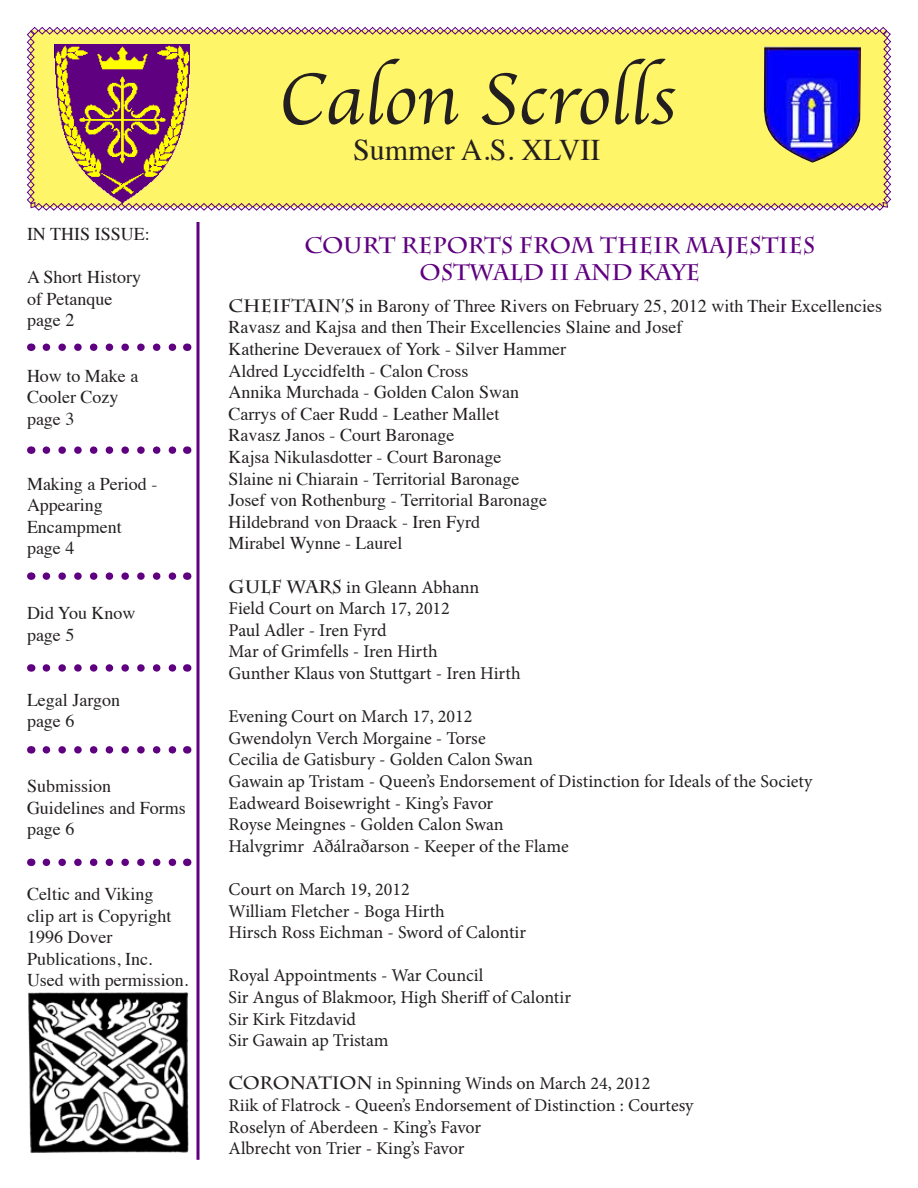
<style>
.page{position:relative;width:918px;height:1188px;background:#fff}
.page>*{position:absolute;margin:0;border:0;box-sizing:border-box;transform-origin:0 0}
.t1{font:75px "Apple Chancery";color:#231f20}
.t2{font:30px "Times";color:#231f20}
.t3{font:700 22.5px/27px "Charlemagne Std";color:#5f0080;text-align:center}
.t4{font:18px/21.6px "Minion Pro";color:#231f20}
.t5{font:18px/21.6px "Times";color:#231f20}
.s1{font-family:"Charlemagne Std";font-weight:700}
</style>
<div class="page">
<svg style="left:27px;top:27px;width:864px;height:184px;background:#f8eb6f"></svg>
<img style="left:55px;top:44px;width:135px;height:160px">
<img style="left:764px;top:46px;width:97px;height:117px">
<svg style="left:196px;top:222px;width:4px;height:938px;background:#863f9f"></svg>
<svg style="left:46px;top:572px;width:131px;height:8px"></svg>
<svg style="left:46px;top:446px;width:131px;height:8px"></svg>
<svg style="left:46px;top:344px;width:131px;height:7px"></svg>
<svg style="left:46px;top:859px;width:131px;height:7px"></svg>
<svg style="left:46px;top:664px;width:131px;height:8px"></svg>
<svg style="left:46px;top:746px;width:131px;height:8px"></svg>
<img style="left:28px;top:992px;width:161px;height:161px">
<p class="t5" style="left:27px;top:222px;width:124px">IN THIS ISSUE:</p>
<p class="t5" style="left:27px;top:265px;width:116px">A Short History of Petanque page 2</p>
<p class="t5" style="left:27px;top:363px;width:113px">How to Make a<br>Cooler Cozy page 3</p>
<p class="t5" style="left:27px;top:471px;width:132px">Making a Period -<br>Appearing<br>Encampment page 4</p>
<p class="t5" style="left:27px;top:601px;width:110px">Did You Know page 5</p>
<p class="t5" style="left:27px;top:687px;width:95px">Legal Jargon page 6</p>
<p class="t5" style="left:27px;top:774px;width:160px">Submission<br>Guidelines and Forms page 6</p>
<p class="t5" style="left:27px;top:882px;width:163px">Celtic and Viking<br>clip art is Copyright<br>1996 Dover<br>Publications, Inc.<br>Used with permission.</p>
<h1 class="t1" style="left:278px;top:40px;width:399px">Calon Scrolls</h1>
<h2 class="t2" style="left:353px;top:121px;width:249px">Summer A.S. XLVII</h2>
<p class="t3" style="left:304px;top:232px;width:512px">COURT REPORTS FROM THEIR MAJESTIES<br>OSTWALD II AND KAYE</p>
<p class="t5" style="left:229px;top:293px;width:655px"><span class="s1">CHEIFTAIN’S</span> in Barony of Three Rivers on February 25, 2012 with Their Excellencies Ravasz and Kajsa and then Their Excellencies Slaine and Josef<br>Katherine Deverauex of York - Silver Hammer<br>Aldred Lyccidfelth - Calon Cross<br>Annika Murchada - Golden Calon Swan<br>Carrys of Caer Rudd - Leather Mallet<br>Ravasz Janos - Court Baronage<br>Kajsa Nikulasdotter - Court Baronage<br>Slaine ni Chiarain - Territorial Baronage<br>Josef von Rothenburg - Territorial Baronage<br>Hildebrand von Draack - Iren Fyrd<br>Mirabel Wynne - Laurel</p>
<p class="t4" style="left:229px;top:576px;width:294px"><span class="s1">GULF WARS</span> in Gleann Abhann<br>Field Court on March 17, 2012<br>Paul Adler - Iren Fyrd<br>Mar of Grimfells - Iren Hirth<br>Gunther Klaus von Stuttgart - Iren Hirth</p>
<p class="t4" style="left:229px;top:706px;width:585px">Evening Court on March 17, 2012<br>Gwendolyn Verch Morgaine - Torse<br>Cecilia de Gatisbury - Golden Calon Swan<br>Gawain ap Tristam - Queen’s Endorsement of Distinction for Ideals of the Society Eadweard Boisewright - King’s Favor<br>Royse Meingnes - Golden Calon Swan<br>Halvgrimr Aðálraðarson - Keeper of the Flame</p>
<p class="t4" style="left:229px;top:879px;width:299px">Court on March 19, 2012<br>William Fletcher - Boga Hirth<br>Hirsch Ross Eichman - Sword of Calontir</p>
<p class="t4" style="left:229px;top:965px;width:344px">Royal Appointments - War Council<br>Sir Angus of Blakmoor, High Sheriff of Calontir<br>Sir Kirk Fitzdavid<br>Sir Gawain ap Tristam</p>
<p class="t4" style="left:229px;top:1073px;width:466px"><span class="s1">CORONATION</span> in Spinning Winds on March 24, 2012<br>Riik of Flatrock - Queen’s Endorsement of Distinction : Courtesy Roselyn of Aberdeen - King’s Favor<br>Albrecht von Trier - King’s Favor</p>
</div>
